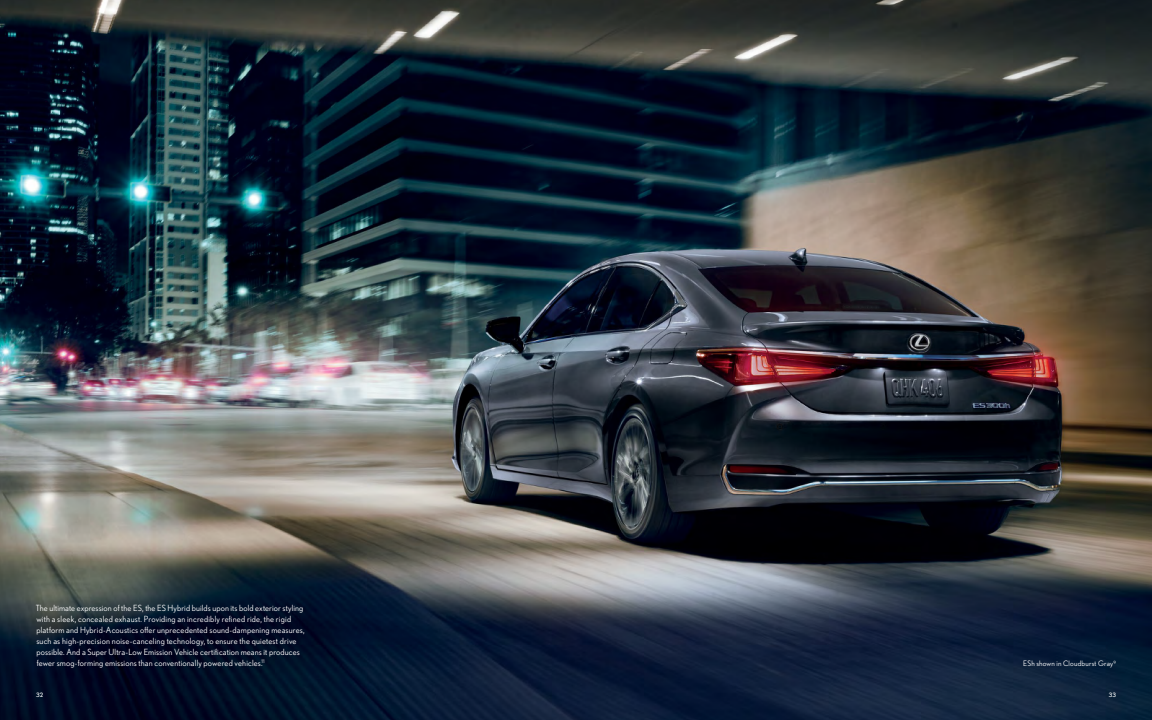
<style>
.page{position:relative;width:1152px;height:720px;background:#fff}
.page>*{position:absolute;margin:0;border:0;box-sizing:border-box;transform-origin:0 0}
.Body_Copy_KO{font:8.5px/11px "Nobel";letter-spacing:.02em;color:#fff}
.Cutline{font:7.5px "Nobel";letter-spacing:.025em;color:#fff}
.t1{font:6px "Nobel";color:#fff}
</style>
<div class="page">
<img style="left:0;top:0;width:1152px;height:720px">
<p class="Body_Copy_KO" style="left:36px;top:602px;width:270px">The ultimate expression of the ES, the ES Hybrid builds upon its bold exterior styling with a sleek, concealed exhaust. Providing an incredibly refined ride, the rigid platform and Hybrid-Acoustics offer unprecedented sound-dampening measures, such as high-precision noise-canceling technology, to ensure the quietest drive possible. And a Super Ultra-Low Emission Vehicle certification means it produces fewer smog-forming emissions than conventionally powered vehicles.<sup>11</sup></p>
<p class="Cutline" style="left:1023px;top:659px;width:94px">ESh shown in Cloudburst Gray<sup>9</sup></p>
<p class="t1" style="left:36px;top:692px;width:9px">32</p>
<p class="t1" style="left:1109px;top:692px;width:9px">33</p>
</div>
